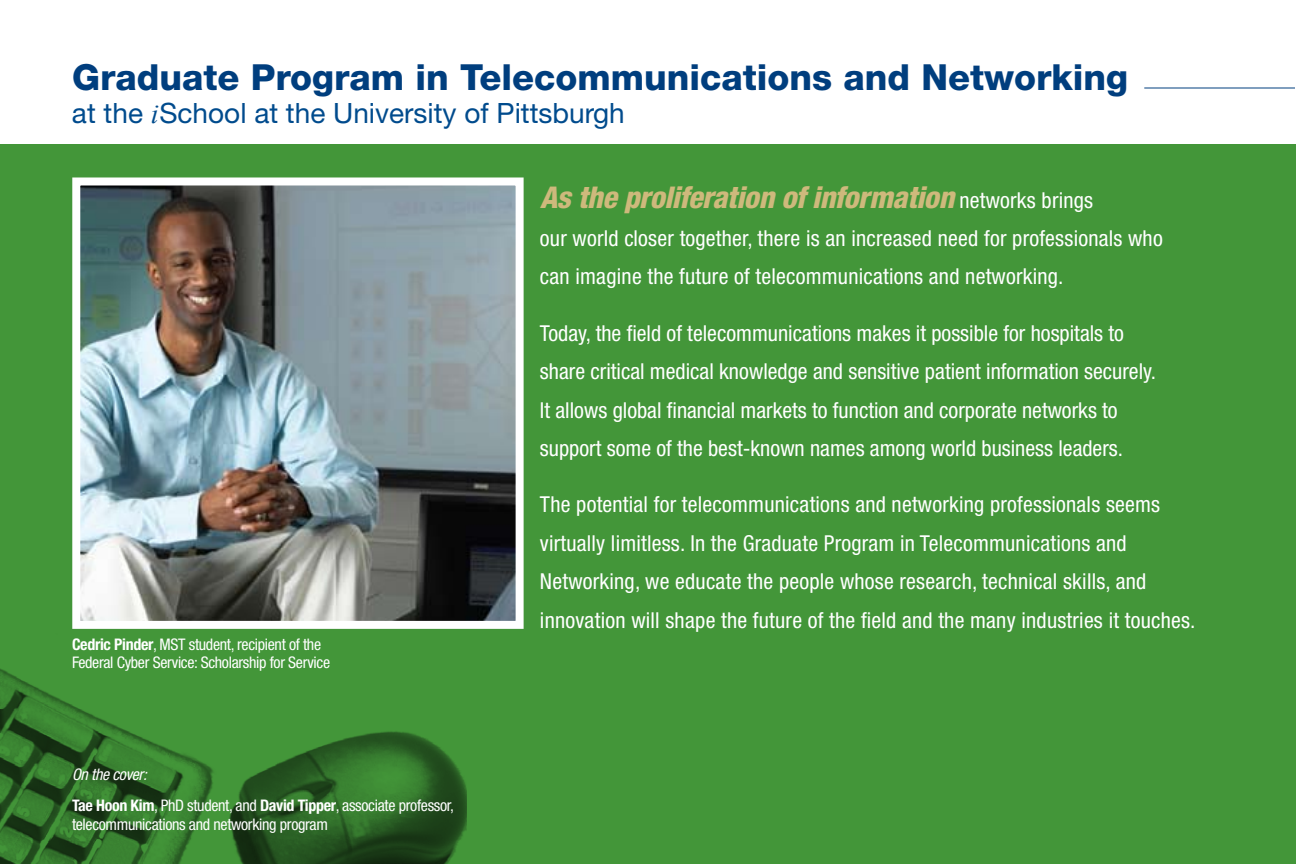
<style>
.page{position:relative;width:1296px;height:864px;background:#fff}
.page>*{position:absolute;margin:0;border:0;box-sizing:border-box;transform-origin:0 0}
.t1{font:800 36px "Helvetica Neue";color:#003e7e}
.t2{font:italic 800 condensed 30px "Helvetica Neue";letter-spacing:-.01em;color:#ceb97c}
.t3{font:28px "Helvetica Neue";color:#004b8d}
.t4{font:condensed 22px/38.4px "Helvetica Neue";letter-spacing:.01em;color:#fff}
.t5{font:condensed 16px/18.4px "Helvetica Neue";letter-spacing:-.02em;color:#fff}
.s1{font-family:"Times New Roman";font-style:italic}
.s2{font-weight:700}
.s3{font-style:italic}
.s4{font-weight:400;font-style:normal;font-size:22px;color:#fff}
</style>
<div class="page">
<div style="left:0;top:144px;width:1296px;height:720px;background:#439639"></div>
<hr style="left:1144px;top:88px;width:151px;height:1px;background:#003e7e">
<img style="left:0;top:668px;width:208px;height:196px">
<img style="left:208px;top:731px;width:258px;height:133px">
<img style="left:81px;top:186px;width:434px;height:434px">
<div style="left:72px;top:177px;width:452px;height:452px;border:8px solid #fff"></div>
<h1 class="t1" style="left:72px;top:55px;width:1058px">Graduate Program in Telecommunications and Networking</h1>
<p class="t3" style="left:72px;top:97px;width:554px">at the <span class="s1">i</span>School at the University of Pittsburgh</p>
<p class="t5" style="left:72px;top:635px;width:260px"><span class="s2">Cedric Pinder</span>, MST student, recipient of the<br>Federal Cyber Service: Scholarship for Service</p>
<p class="t5" style="left:72px;top:759px;width:383px;line-height:30.4px"><span class="s3">On the cover:<br></span><span class="s2">Tae Hoon Kim</span>, PhD student, and <span class="s2">David Tipper</span>, associate professor,</p>
<p class="t5" style="left:72px;top:815px;width:257px">telecommunications and networking program</p>
<h2 class="t2" style="left:540px;top:178px;width:555px">As the proliferation of information <span class="s4">networks brings</span></h2>
<p class="t4" style="left:540px;top:219px;width:624px">our world closer together, there is an increased need for professionals who can imagine the future of telecommunications and networking.</p>
<p class="t4" style="left:540px;top:314px;width:618px">Today, the field of telecommunications makes it possible for hospitals to share critical medical knowledge and sensitive patient information securely.<br>It allows global financial markets to function and corporate networks to support some of the best-known names among world business leaders.</p>
<p class="t4" style="left:540px;top:485px;width:657px">The potential for telecommunications and networking professionals seems virtually limitless. In the Graduate Program in Telecommunications and Networking, we educate the people whose research, technical skills, and innovation will shape the future of the field and the many industries it touches.</p>
</div>
